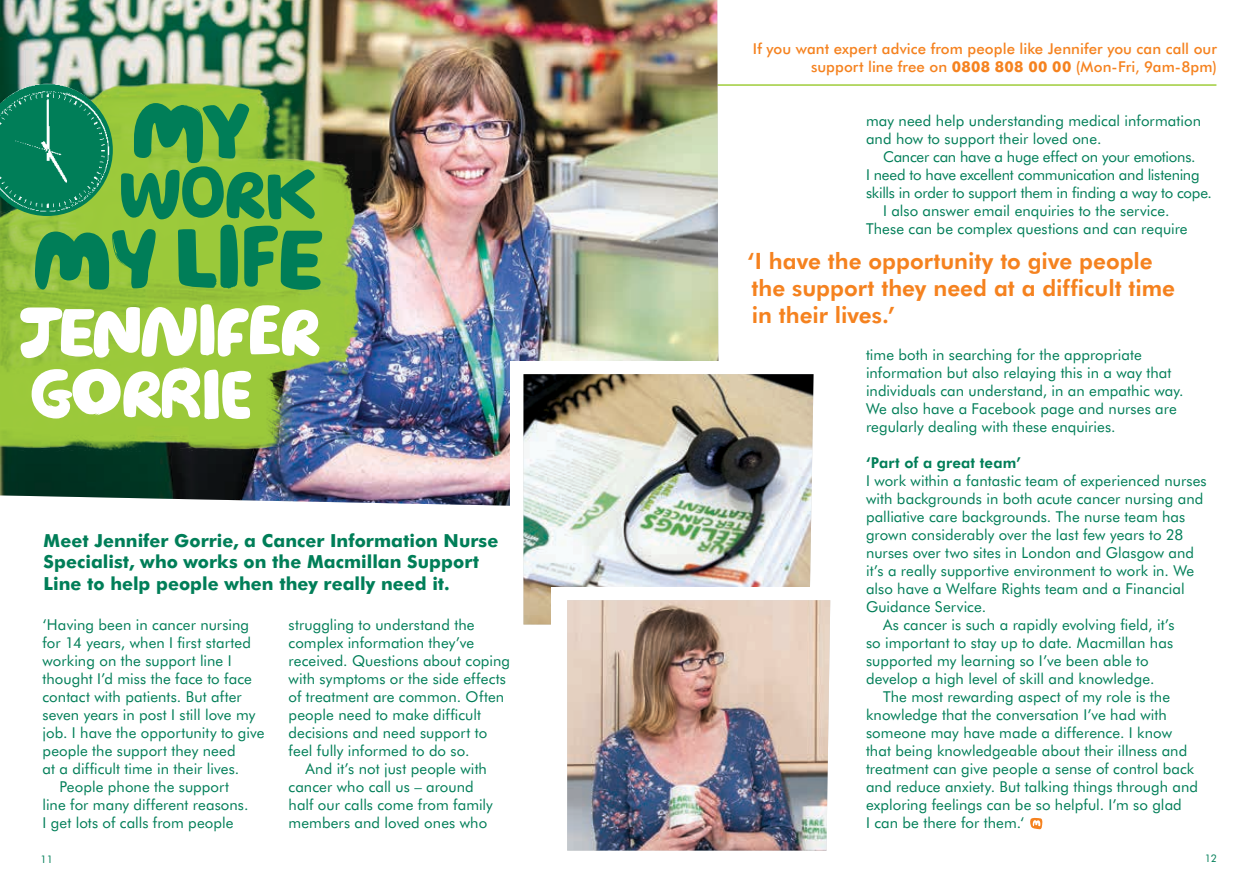
<style>
.page{position:relative;width:1259px;height:893px;background:#fff}
.page>*{position:absolute;margin:0;border:0;box-sizing:border-box;transform-origin:0 0}
.t1{font:69px/61.5px "Macmillan Headline";color:#fff}
.t2{font:800 22.5px/27px "Futura BT";color:#f5821f}
.t3{font:700 18px/21.6px "Futura BT";color:#007e58}
.t4{font:15px/18px "Futura BT";letter-spacing:.005em;color:#007e58}
.t5{font:15px "Futura BT";letter-spacing:-.015em;color:#007e58}
.t6{font:500 15px/18px "Futura BT";letter-spacing:.005em;color:#f5821f;text-align:right}
.t7{font:800 15px "Futura BT";letter-spacing:.01em;color:#007e58}
.t8{font:10.5px "Futura BT";color:#007e58}
.s1{font-weight:700}
</style>
<div class="page">
<hr style="left:675px;top:84px;width:541px;height:2px;background:#9fcc3b">
<img style="left:0;top:0;width:719px;height:506px">
<div style="left:510px;top:361px;width:324px;height:277px;background:#fff"></div>
<img style="left:523px;top:374px;width:290px;height:250px">
<img style="left:0;top:80px;width:375px;height:382px">
<div style="left:551px;top:587px;width:306px;height:277px;background:#fff"></div>
<svg style="left:35px;top:103px;width:287px;height:187px;background:#52a249"></svg>
<img style="left:0;top:84px;width:113px;height:132px">
<svg style="left:1030px;top:817px;width:12px;height:13px"></svg>
<img style="left:567px;top:600px;width:263px;height:251px">
<h1 class="t1" style="left:19px;top:301px;width:304px">JENNIFER<br>GORRIE</h1>
<p class="t3" style="left:44px;top:529px;width:456px">Meet Jennifer Gorrie, a Cancer Information Nurse<br>Specialist, who works on the Macmillan Support<br>Line to help people when they really need it.</p>
<p class="t4" style="left:43px;top:616px;width:208px">‘Having been in cancer nursing</p>
<p class="t4" style="left:43px;top:634px;width:210px">for 14 years, when I first started</p>
<p class="t4" style="left:43px;top:652px;width:191px">working on the support line I</p>
<p class="t4" style="left:43px;top:670px;width:211px">thought I’d miss the face to face</p>
<p class="t4" style="left:43px;top:688px;width:201px">contact with patients. But after</p>
<p class="t4" style="left:43px;top:706px;width:214px">seven years in post I still love my</p>
<p class="t4" style="left:43px;top:724px;width:223px">job. I have the opportunity to give</p>
<p class="t4" style="left:43px;top:742px;width:195px">people the support they need</p>
<p class="t4" style="left:43px;top:760px;width:198px">at a difficult time in their lives.</p>
<p class="t4" style="left:60px;top:778px;width:171px">People phone the support</p>
<p class="t4" style="left:43px;top:796px;width:207px">line for many different reasons.</p>
<p class="t4" style="left:43px;top:814px;width:193px">I get lots of calls from people</p>
<p class="t4" style="left:289px;top:616px;width:187px">struggling to understand the</p>
<p class="t4" style="left:289px;top:634px;width:187px">complex information they’ve</p>
<p class="t4" style="left:289px;top:652px;width:223px">received. Questions about coping</p>
<p class="t4" style="left:289px;top:670px;width:219px">with symptoms or the side effects</p>
<p class="t4" style="left:289px;top:688px;width:217px">of treatment are common. Often</p>
<p class="t4" style="left:289px;top:706px;width:194px">people need to make difficult</p>
<p class="t4" style="left:289px;top:724px;width:200px">decisions and need support to</p>
<p class="t4" style="left:289px;top:742px;width:182px">feel fully informed to do so.</p>
<p class="t4" style="left:306px;top:760px;width:183px">And it’s not just people with</p>
<p class="t4" style="left:289px;top:778px;width:187px">cancer who call us – around</p>
<p class="t4" style="left:289px;top:796px;width:206px">half our calls come from family</p>
<p class="t4" style="left:289px;top:814px;width:200px">members and loved ones who</p>
<p class="t6" style="left:753px;top:40px;width:465px">If you want expert advice from people like Jennifer you can call our support line free on <span class="s1">0808 808 00 00</span> (Mon-Fri, 9am-8pm)</p>
<p class="t4" style="left:866px;top:112px;width:336px">may need help understanding medical information and how to support their loved one.</p>
<p class="t5" style="left:883px;top:148px;width:314px">Cancer can have a huge effect on your emotions.</p>
<p class="t5" style="left:866px;top:166px;width:335px">I need to have excellent communication and listening</p>
<p class="t5" style="left:866px;top:184px;width:347px">skills in order to support them in finding a way to cope.</p>
<p class="t4" style="left:883px;top:202px;width:288px">I also answer email enquiries to the service.</p>
<p class="t4" style="left:866px;top:220px;width:323px">These can be complex questions and can require</p>
<h2 class="t2" style="left:747px;top:247px;width:429px">‘I have the opportunity to give people the support they need at a difficult time in their lives.’</h2>
<p class="t4" style="left:866px;top:346px;width:319px">time both in searching for the appropriate information but also relaying this in a way that individuals can understand, in an empathic way.<br>We also have a Facebook page and nurses are regularly dealing with these enquiries.</p>
<p class="t7" style="left:866px;top:454px;width:157px">‘Part of a great team’</p>
<p class="t4" style="left:866px;top:472px;width:342px">I work within a fantastic team of experienced nurses</p>
<p class="t4" style="left:866px;top:490px;width:339px">with backgrounds in both acute cancer nursing and</p>
<p class="t4" style="left:866px;top:508px;width:321px">palliative care backgrounds. The nurse team has</p>
<p class="t4" style="left:866px;top:526px;width:319px">grown considerably over the last few years to 28</p>
<p class="t4" style="left:866px;top:544px;width:330px">nurses over two sites in London and Glasgow and</p>
<p class="t4" style="left:866px;top:562px;width:330px">it’s a really supportive environment to work in. We</p>
<p class="t4" style="left:866px;top:580px;width:320px">also have a Welfare Rights team and a Financial</p>
<p class="t4" style="left:866px;top:598px;width:122px">Guidance Service.</p>
<p class="t4" style="left:883px;top:616px;width:293px">As cancer is such a rapidly evolving field, it’s</p>
<p class="t4" style="left:866px;top:634px;width:308px">so important to stay up to date. Macmillan has</p>
<p class="t4" style="left:866px;top:652px;width:284px">supported my learning so I’ve been able to</p>
<p class="t4" style="left:866px;top:670px;width:290px">develop a high level of skill and knowledge.</p>
<p class="t4" style="left:883px;top:688px;width:289px">The most rewarding aspect of my role is the</p>
<p class="t4" style="left:866px;top:706px;width:302px">knowledge that the conversation I’ve had with</p>
<p class="t4" style="left:866px;top:724px;width:307px">someone may have made a difference. I know</p>
<p class="t4" style="left:866px;top:742px;width:323px">that being knowledgeable about their illness and</p>
<p class="t4" style="left:866px;top:760px;width:330px">treatment can give people a sense of control back</p>
<p class="t4" style="left:866px;top:778px;width:334px">and reduce anxiety. But talking things through and</p>
<p class="t4" style="left:866px;top:796px;width:317px">exploring feelings can be so helpful. I’m so glad</p>
<p class="t4" style="left:866px;top:814px;width:160px">I can be there for them.‘</p>
<p class="t8" style="left:40px;top:853px;width:14px">11</p>
<p class="t8" style="left:1204px;top:852px;width:14px">12</p>
</div>
